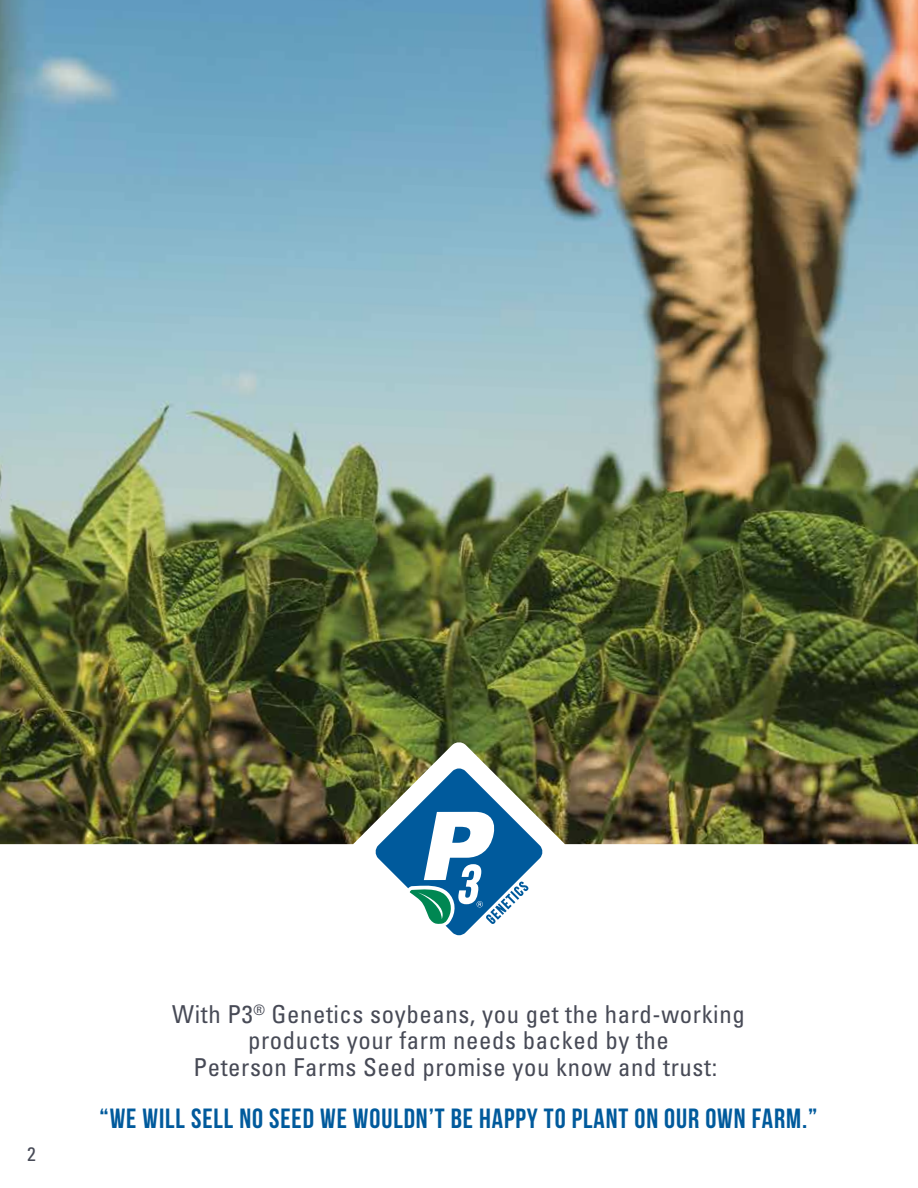
<style>
.page{position:relative;width:918px;height:1188px;background:#fff}
.page>*{position:absolute;margin:0;border:0;box-sizing:border-box;transform-origin:0 0}
.t1{font:27.75px "Bebas Neue";letter-spacing:.03em;color:#005a9c}
.t2{font:condensed 24.75px/26.2px "Univers";letter-spacing:.025em;color:#474a56;text-align:center}
.t3{font:condensed 19.5px "Univers";color:#474a56}
</style>
<div class="page">
<img style="left:0;top:0;width:918px;height:741px">
<img style="left:0;top:741px;width:918px;height:195px">
<svg style="left:376px;top:768px;width:166px;height:167px"></svg>
<p class="t3" style="left:27px;top:1142px;width:10px">2</p>
<p class="t2" style="left:172px;top:1001px;width:574px">With P3<sup>®</sup> Genetics soybeans, you get the hard-working products your farm needs backed by the<br>Peterson Farms Seed promise you know and trust:</p>
<p class="t1" style="left:100px;top:1103px;width:719px">“WE WILL SELL NO SEED WE WOULDN’T BE HAPPY TO PLANT ON OUR OWN FARM.”</p>
</div>
